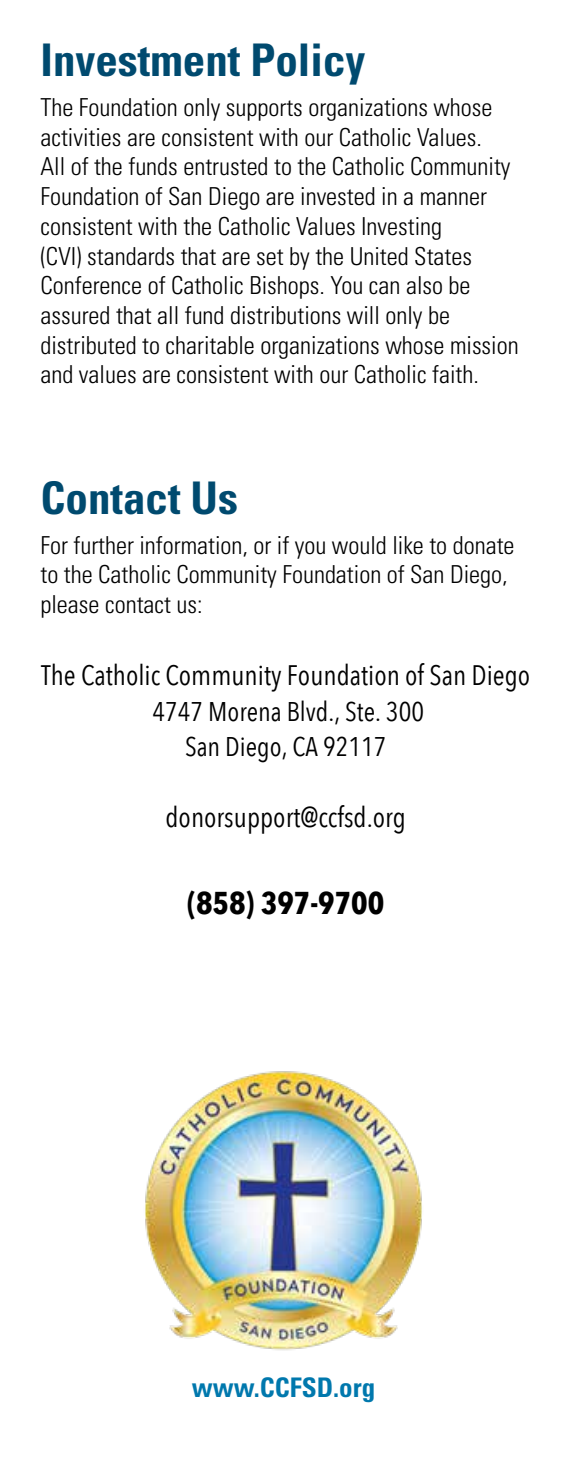
<style>
.page{position:relative;width:567px;height:1458px;background:#fff}
.page>*{position:absolute;margin:0;border:0;box-sizing:border-box;transform-origin:0 0}
.t1{font:700 condensed 45px "Univers";color:#004a6f}
.t2{font:700 31.5px "Avenir Next Condensed";color:#000}
.t3{font:28.12px "Avenir Next Condensed";color:#000}
.t4{font:27px/35.1px "Avenir Next Condensed";color:#000;text-align:center}
.t5{font:700 condensed 27px "Univers";color:#0078ad}
.t6{font:300 condensed 24.75px/29.7px "Univers";color:#000}
</style>
<div class="page">
<img style="left:145px;top:1071px;width:277px;height:280px">
<h1 class="t1" style="left:40px;top:33px;width:326px">Investment Policy</h1>
<p class="t6" style="left:40px;top:93px;width:480px">The Foundation only supports organizations whose activities are consistent with our Catholic Values.<br>All of the funds entrusted to the Catholic Community Foundation of San Diego are invested in a manner consistent with the Catholic Values Investing<br>(CVI) standards that are set by the United States Conference of Catholic Bishops. You can also be assured that all fund distributions will only be distributed to charitable organizations whose mission and values are consistent with our Catholic faith.</p>
<h1 class="t1" style="left:40px;top:470px;width:199px">Contact Us</h1>
<p class="t6" style="left:40px;top:530px;width:476px">For further information, or if you would like to donate to the Catholic Community Foundation of San Diego, please contact us:</p>
<p class="t3" style="left:41px;top:651px;width:491px">The Catholic Community Foundation of San Diego</p>
<p class="t4" style="left:152px;top:692px;width:273px">4747 Morena Blvd., Ste. 300<br>San Diego, CA 92117</p>
<p class="t3" style="left:166px;top:793px;width:242px">donorsupport@ccfsd.org</p>
<p class="t2" style="left:187px;top:884px;width:199px">(858) 397-9700</p>
<p class="t5" style="left:192px;top:1371px;width:185px">www.CCFSD.org</p>
</div>
